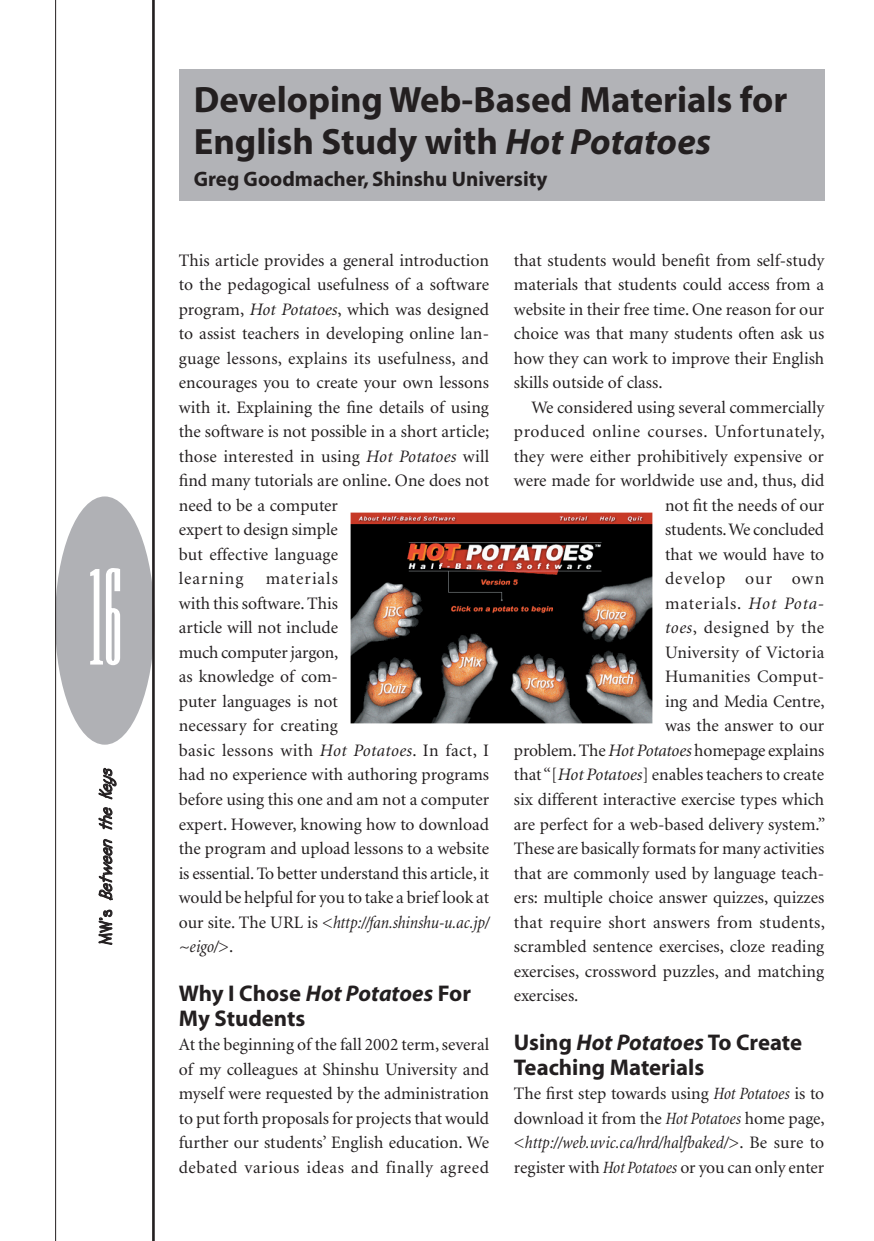
<style>
.page{position:relative;width:874px;height:1241px;background:#fff}
.page>*{position:absolute;margin:0;border:0;box-sizing:border-box;transform-origin:0 0}
.t1{font:126px "STF Chevron";color:#fff;scale:.67 1}
._2a_Headline{font:700 36.75px/42px "Myriad";color:#231f20}
._2c_Subhead_2{font:700 22.75px/24.5px "Myriad";color:#231f20}
._1d_Author{font:700 21px "Myriad";color:#231f20}
._1a_Body_1st{font:17.5px/24.5px "Minion";color:#231f20;text-align:justify}
._1b_Body_w_Indent{font:17.5px "Minion";color:#231f20}
._1b_Body_w_Indent-2{font:17.5px "Minion";letter-spacing:.02em;color:#231f20}
._1b_Body_w_Indent-3{font:17.5px "Minion";letter-spacing:.035em;color:#231f20}
.t2{font:italic 700 17.5px "Lemonade ICG";color:#231f20}
._1b_Body_w_Indent-4{font:17.5px "Minion";letter-spacing:.05em;color:#231f20}
._1b_Body_w_Indent-5{font:17.5px "Minion";letter-spacing:.03em;color:#231f20}
._1b_Body_w_Indent-6{font:17.5px "Minion";letter-spacing:.055em;color:#231f20}
.s1{font-style:normal}
.s2{font-style:italic}
.s3{font-style:italic;font-stretch:condensed}
</style>
<div class="page">
<div style="left:55px;top:496px;width:99px;height:248px;background:#b0b1b5;border-radius:50%"></div>
<hr style="left:55px;top:0;width:1px;height:1240px;background:#231f20">
<hr style="left:152px;top:0;width:3px;height:1240px;background:#231f20">
<svg style="left:99px;top:909px;width:14px;height:35px"></svg>
<svg style="left:98px;top:838px;width:15px;height:62px"></svg>
<svg style="left:98px;top:807px;width:14px;height:22px"></svg>
<svg style="left:98px;top:767px;width:18px;height:32px"></svg>
<svg style="left:90px;top:568px;width:30px;height:98px"></svg>
<div style="left:179px;top:69px;width:644px;height:132px;background:#b2b3b7"></div>
<img style="left:350px;top:512px;width:302px;height:211px">
<h1 class="t1" style="left:88px;top:555px;width:51px">16</h1>
<p class="t2" style="left:95px;top:944px;width:185px;rotate:-90deg"><span class="s1">M W ’ s</span> BetweentheKeys</p>
<p class="_2a_Headline" style="left:193px;top:80px;width:595px">Developing Web-Based Materials for<br>English Study with <span class="s2">Hot Potatoes</span></p>
<p class="_1d_Author" style="left:193px;top:168px;width:355px">Greg Goodmacher, Shinshu University</p>
<p class="_1a_Body_1st" style="left:179px;top:248px;width:312px;text-align:left">This article provides a general introduction to the pedagogical usefulness of a software program, <span class="s2">Hot Potatoes</span>, which was designed to assist teachers in developing online lan&shy;guage lessons, explains its usefulness, and encourages you to create your own lessons with it. Explaining the fine details of using the software is not possible in a short article; those interested in using <span class="s2">Hot Potatoes</span> will find many tutorials are online. One does not need to be a computer<br>expert to design simple<br>but effective language<br>learning</p>
<p class="_1a_Body_1st" style="left:179px;top:567px;width:312px;text-align:left;text-indent:87px">materials<br>with this software. This<br>article will not include<br>much computer jargon,<br>as knowledge of com-<br>puter languages is not<br>necessary for creating<br>basic lessons with <span class="s2">Hot Potatoes</span>. In fact, I had no experience with authoring programs before using this one and am not a computer expert. However, knowing how to download the program and upload lessons to a website is essential. To better understand this article, it would be helpful for you to take a brief look at our site. The URL is &lt;<span class="s3">http://fan.shinshu-u.ac.jp/ ~eigo/</span>&gt;.</p>
<p class="_2c_Subhead_2" style="left:179px;top:981px;width:293px">Why I Chose <span class="s2">Hot Potatoes</span> For<br>My Students</p>
<p class="_1a_Body_1st" style="left:179px;top:1032px;width:312px">At the beginning of the fall 2002 term, several of my colleagues at Shinshu University and myself were requested by the administration to put forth proposals for projects that would further our students’ English education. We debated various ideas and finally agreed</p>
<p class="_1a_Body_1st" style="left:513px;top:248px;width:311px">that students would benefit from self-study materials that students could access from a website in their free time. One reason for our choice was that many students often ask us how they can work to improve their English skills outside of class.</p>
<p class="_1b_Body_w_Indent" style="left:531px;top:398px;width:294px">We considered using several commercially</p>
<p class="_1b_Body_w_Indent-3" style="left:513px;top:423px;width:312px">produced online courses. Unfortunately,</p>
<p class="_1b_Body_w_Indent" style="left:513px;top:447px;width:311px">they were either prohibitively expensive or</p>
<p class="_1b_Body_w_Indent" style="left:513px;top:472px;width:311px">were made for worldwide use and, thus, did</p>
<p class="_1b_Body_w_Indent" style="left:664px;top:496px;width:161px">not fit the needs of our</p>
<p class="_1b_Body_w_Indent" style="left:664px;top:521px;width:160px">students. We concluded</p>
<p class="_1b_Body_w_Indent" style="left:664px;top:545px;width:161px">that we would have to</p>
<p class="_1b_Body_w_Indent-6" style="left:664px;top:570px;width:161px">develop our own</p>
<p class="_1b_Body_w_Indent-4" style="left:664px;top:594px;width:161px">materials. <span class="s2">Hot Pota-</span></p>
<p class="_1b_Body_w_Indent-5" style="left:664px;top:619px;width:161px"><span class="s2">toes</span>, designed by the</p>
<p class="_1b_Body_w_Indent" style="left:664px;top:643px;width:161px">University of Victoria</p>
<p class="_1b_Body_w_Indent-2" style="left:664px;top:668px;width:161px">Humanities Comput-</p>
<p class="_1b_Body_w_Indent" style="left:664px;top:692px;width:161px">ing and Media Centre,</p>
<p class="_1b_Body_w_Indent" style="left:664px;top:717px;width:161px">was the answer to our</p>
<p class="_1b_Body_w_Indent" style="left:513px;top:741px;width:312px">problem. The <span class="s2">Hot Potatoes</span> homepage explains</p>
<p class="_1b_Body_w_Indent" style="left:513px;top:766px;width:311px">that “[<span class="s2">Hot Potatoes</span>] enables teachers to create</p>
<p class="_1b_Body_w_Indent" style="left:513px;top:790px;width:312px">six different interactive exercise types which</p>
<p class="_1b_Body_w_Indent" style="left:513px;top:815px;width:313px">are perfect for a web-based delivery system.”</p>
<p class="_1b_Body_w_Indent" style="left:513px;top:839px;width:311px">These are basically formats for many activities</p>
<p class="_1b_Body_w_Indent" style="left:513px;top:864px;width:312px">that are commonly used by language teach-</p>
<p class="_1b_Body_w_Indent" style="left:513px;top:888px;width:311px">ers: multiple choice answer quizzes, quizzes</p>
<p class="_1b_Body_w_Indent-2" style="left:513px;top:913px;width:312px">that require short answers from students,</p>
<p class="_1b_Body_w_Indent" style="left:513px;top:937px;width:312px">scrambled sentence exercises, cloze reading</p>
<p class="_1b_Body_w_Indent" style="left:513px;top:962px;width:311px">exercises, crossword puzzles, and matching</p>
<p class="_1b_Body_w_Indent" style="left:513px;top:986px;width:66px">exercises.</p>
<p class="_2c_Subhead_2" style="left:513px;top:1030px;width:289px">Using <span class="s2">Hot Potatoes</span> To Create<br>Teaching Materials</p>
<p class="_1a_Body_1st" style="left:513px;top:1081px;width:312px">The first step towards using <span class="s3">Hot Potatoes</span> is to download it from the <span class="s3">Hot Potatoes</span> home page, &lt;<span class="s3">http://web.uvic.ca/hrd/halfbaked/</span>&gt;. Be sure to register with <span class="s3">Hot Potatoes</span> or you can only enter</p>
</div>
